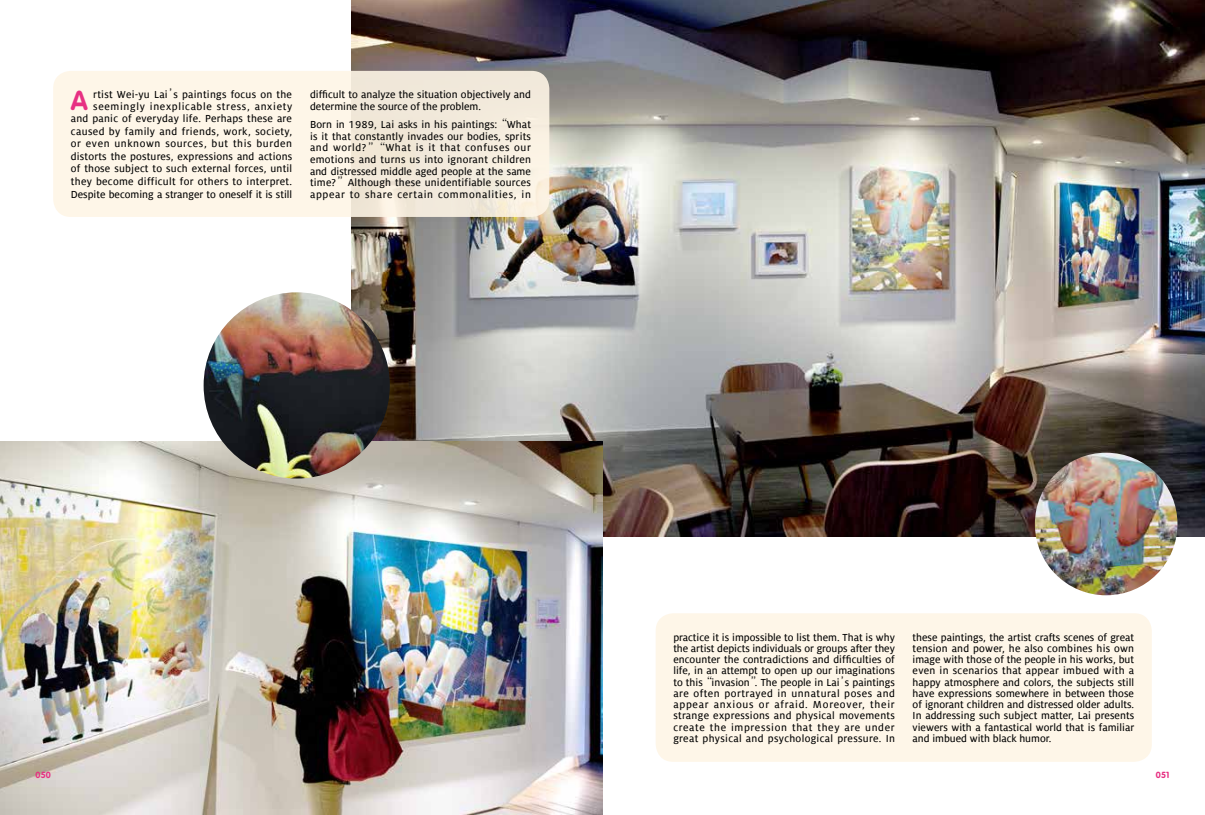
<style>
.page{position:relative;width:1205px;height:815px;background:#fff}
.page>*{position:absolute;margin:0;border:0;box-sizing:border-box;transform-origin:0 0}
.t1{font:700 26.88px "VAG Rounded Std";color:#e73082}
.t2{font:11.25px/11.2px "Milo TF Text";letter-spacing:.015em;color:#000;text-align:justify}
.t3{font:11.25px/11.2px "Milo TF Text";letter-spacing:.06em;color:#000}
.t4{font:700 8.75px "VAG Rounded Std";letter-spacing:.025em;color:#e73082}
.s1{font-family:"DF Li Hei Std W3"}
</style>
<div class="page">
<img style="left:351px;top:0;width:854px;height:536px">
<img style="left:0;top:441px;width:602px;height:374px">
<div style="left:53px;top:71px;width:496px;height:146px;background:linear-gradient(to right,#fff9eb,#f2e9da);border-radius:18px"></div>
<div style="left:656px;top:613px;width:496px;height:149px;background:#fef5e6;border-radius:18px"></div>
<img style="left:204px;top:292px;width:186px;height:187px;border-radius:93px">
<img style="left:1035px;top:453px;width:142px;height:142px;border-radius:71px">
<h1 class="t1" style="left:71px;top:84px;width:18px">A</h1>
<p class="t3" style="left:93px;top:89px;width:201px">rtist Wei-yu Lai <span class="s1">’</span>s paintings focus on the seemingly inexplicable stress, anxiety</p>
<p class="t2" style="left:71px;top:112px;width:223px;line-height:12.6px">and panic of everyday life. Perhaps these are caused by family and friends, work, society, or even unknown sources, but this burden distorts the postures, expressions and actions of those subject to such external forces, until they become difficult for others to interpret.<br>Despite becoming a stranger to oneself it is still</p>
<p class="t2" style="left:310px;top:89px;width:222px">difficult to analyze the situation objectively and determine the source of the problem.</p>
<p class="t2" style="left:310px;top:119px;width:222px">Born in 1989, Lai asks in his paintings: <span class="s1">“</span>What is it that constantly invades our bodies, sprits and world? <span class="s1">”“</span>What is it that confuses our emotions and turns us into ignorant children and distressed middle aged people at the same time? <span class="s1">”</span>Although these unidentifiable sources appear to share certain commonalities, in</p>
<p class="t2" style="left:673px;top:632px;width:223px">practice it is impossible to list them. That is why the artist depicts individuals or groups after they encounter the contradictions and difficulties of life, in an attempt to open up our imaginations to this <span class="s1">“</span>invasion<span class="s1">”</span>. The people in Lai<span class="s1">’</span>s paintings are often portrayed in unnatural poses and appear anxious or afraid. Moreover, their strange expressions and physical movements create the impression that they are under great physical and psychological pressure. In</p>
<p class="t2" style="left:912px;top:632px;width:223px">these paintings, the artist crafts scenes of great tension and power, he also combines his own image with those of the people in his works, but even in scenarios that appear imbued with a happy atmosphere and colors, the subjects still have expressions somewhere in between those of ignorant children and distressed older adults.<br>In addressing such subject matter, Lai presents viewers with a fantastical world that is familiar and imbued with black humor.</p>
<p class="t4" style="left:35px;top:770px;width:17px">050</p>
<p class="t4" style="left:1156px;top:770px;width:15px">051</p>
</div>
